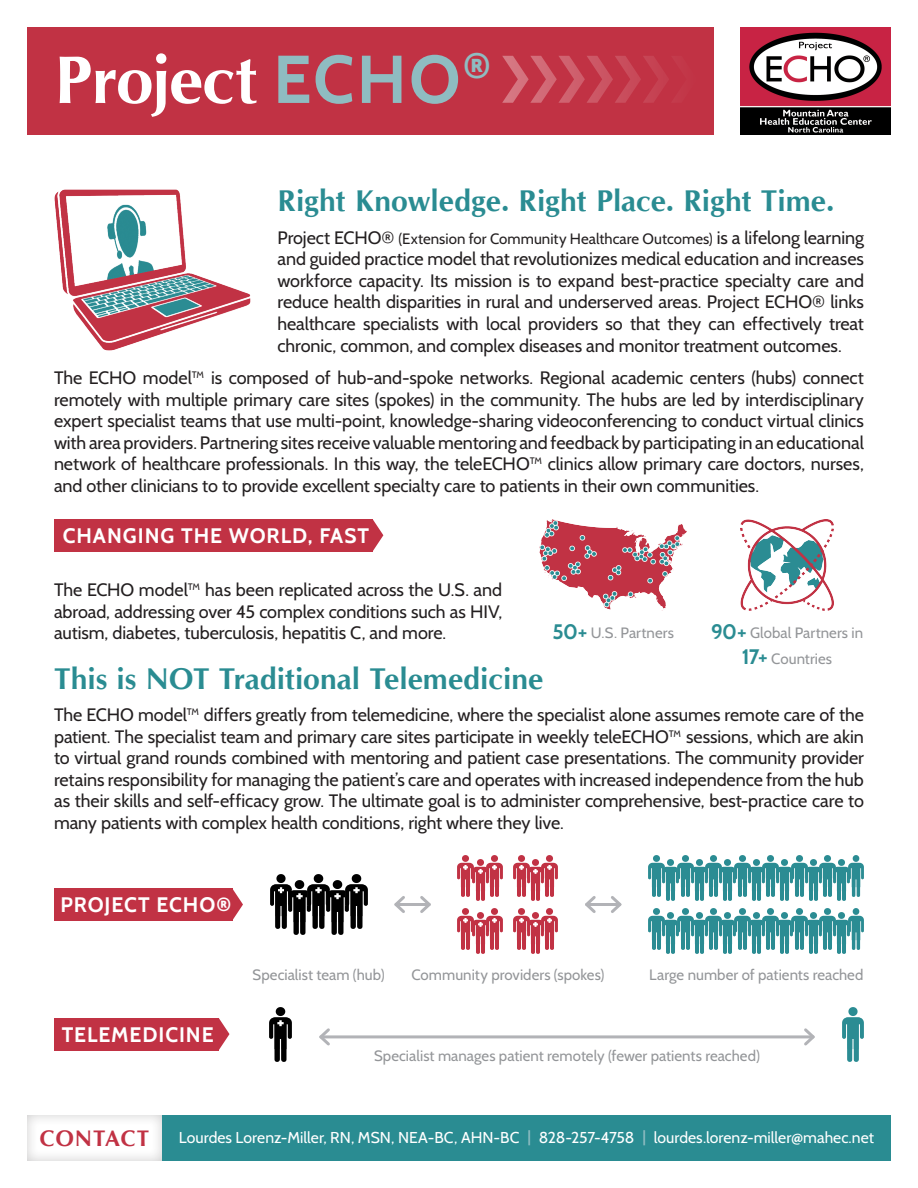
<style>
.page{position:relative;width:918px;height:1188px;background:#fff}
.page>*{position:absolute;margin:0;border:0;box-sizing:border-box;transform-origin:0 0}
.t1{font:700 67.5px "CG Omega";letter-spacing:-.02em;color:#fff}
.t2{font:700 30px "CG Omega";color:#2a8c92}
.t3{font:700 22.5px "CG Omega";letter-spacing:.035em;color:#c13244}
.t4{font:700 21px "Cabin";letter-spacing:.045em;color:#fff}
.t5{font:18px/21.6px "Cabin";letter-spacing:-.005em;color:#231f20;text-align:justify}
.t6{font:15.75px "Cabin";color:#fff}
.t7{font:15px "Cabin";letter-spacing:.005em;color:#939598}
.t8{font:15px "Cabin";letter-spacing:.005em;color:#231f20}
.s1{font-family:"Cabin";color:#8fbcc1}
.s2{font-size:18px}
.s3{font-weight:700;font-size:21px;color:#2a8c92}
.s4{font-weight:700;color:#8fbcc1}
.s5{font-family:"Myriad Pro";font-weight:700}
</style>
<div class="page">
<div style="left:25px;top:1114px;width:138px;height:50px;background:#231f20;opacity:.25"></div>
<div style="left:162px;top:1115px;width:729px;height:46px;background:#2a8c92"></div>
<div style="left:27px;top:27px;width:687px;height:108px;background:#c13244"></div>
<img style="left:54px;top:189px;width:197px;height:162px">
<img style="left:270px;top:875px;width:19px;height:54px">
<img style="left:289px;top:880px;width:19px;height:54px">
<img style="left:308px;top:875px;width:19px;height:54px">
<img style="left:327px;top:880px;width:19px;height:54px">
<img style="left:346px;top:875px;width:21px;height:54px">
<img style="left:649px;top:856px;width:14px;height:40px">
<img style="left:663px;top:860px;width:14px;height:40px">
<img style="left:677px;top:856px;width:14px;height:40px">
<img style="left:691px;top:860px;width:15px;height:40px">
<img style="left:706px;top:856px;width:14px;height:40px">
<img style="left:720px;top:860px;width:14px;height:40px">
<img style="left:734px;top:856px;width:14px;height:40px">
<img style="left:764px;top:856px;width:13px;height:40px">
<img style="left:777px;top:860px;width:14px;height:40px">
<img style="left:791px;top:856px;width:14px;height:40px">
<img style="left:805px;top:860px;width:15px;height:40px">
<img style="left:820px;top:856px;width:14px;height:40px">
<img style="left:834px;top:860px;width:14px;height:40px">
<img style="left:848px;top:856px;width:16px;height:40px">
<img style="left:748px;top:860px;width:16px;height:40px">
<img style="left:649px;top:909px;width:14px;height:40px">
<img style="left:663px;top:913px;width:14px;height:40px">
<img style="left:677px;top:909px;width:14px;height:40px">
<img style="left:691px;top:913px;width:15px;height:40px">
<img style="left:706px;top:909px;width:14px;height:40px">
<img style="left:720px;top:913px;width:14px;height:40px">
<img style="left:734px;top:909px;width:14px;height:40px">
<img style="left:764px;top:909px;width:13px;height:40px">
<img style="left:777px;top:913px;width:14px;height:40px">
<img style="left:791px;top:909px;width:14px;height:40px">
<img style="left:805px;top:913px;width:15px;height:40px">
<img style="left:820px;top:909px;width:14px;height:40px">
<img style="left:834px;top:913px;width:14px;height:40px">
<img style="left:848px;top:909px;width:16px;height:40px">
<img style="left:748px;top:913px;width:16px;height:40px">
<img style="left:458px;top:856px;width:14px;height:40px">
<img style="left:472px;top:860px;width:14px;height:40px">
<img style="left:486px;top:856px;width:16px;height:40px">
<img style="left:513px;top:856px;width:15px;height:40px">
<img style="left:528px;top:860px;width:14px;height:40px">
<img style="left:542px;top:856px;width:16px;height:40px">
<img style="left:458px;top:909px;width:14px;height:40px">
<img style="left:472px;top:913px;width:14px;height:40px">
<img style="left:486px;top:909px;width:16px;height:40px">
<img style="left:513px;top:909px;width:15px;height:40px">
<img style="left:528px;top:913px;width:14px;height:40px">
<img style="left:542px;top:909px;width:16px;height:40px">
<img style="left:270px;top:1007px;width:21px;height:54px">
<img style="left:843px;top:1007px;width:21px;height:54px">
<img style="left:741px;top:519px;width:93px;height:92px">
<img style="left:540px;top:519px;width:146px;height:92px">
<hr style="left:396px;top:903px;width:33px;height:3px;background:#b2b3b7">
<svg style="left:394px;top:896px;width:11px;height:17px"></svg>
<svg style="left:420px;top:896px;width:11px;height:17px"></svg>
<hr style="left:321px;top:1035px;width:492px;height:3px;background:#b2b3b7">
<svg style="left:319px;top:1028px;width:14px;height:18px"></svg>
<svg style="left:801px;top:1028px;width:14px;height:18px"></svg>
<hr style="left:587px;top:903px;width:33px;height:3px;background:#b2b3b7">
<svg style="left:585px;top:896px;width:11px;height:17px"></svg>
<svg style="left:611px;top:896px;width:11px;height:17px"></svg>
<svg style="left:232px;top:888px;width:11px;height:33px"></svg>
<div style="left:54px;top:888px;width:178px;height:33px;background:#c13244"></div>
<svg style="left:373px;top:520px;width:10px;height:31px"></svg>
<div style="left:54px;top:519px;width:319px;height:32px;background:#c13244"></div>
<svg style="left:219px;top:1018px;width:11px;height:32px"></svg>
<div style="left:54px;top:1018px;width:165px;height:32px;background:#c13244"></div>
<svg style="left:502px;top:56px;width:166px;height:47px"></svg>
<img style="left:741px;top:27px;width:150px;height:108px">
<p class="t1" style="left:54px;top:37px;width:438px">Project <span class="s1">ECHO</span><sup>®</sup></p>
<p class="t2" style="left:278px;top:182px;width:558px">Right Knowledge. Right Place. Right Time.</p>
<p class="t8" style="left:278px;top:229px;width:588px"><span class="s2">Project ECHO®</span> (Extension for Community Healthcare Outcomes) <span class="s2">is a lifelong learning</span></p>
<p class="t5" style="left:278px;top:248px;width:588px">and guided practice model that revolutionizes medical education and increases workforce capacity. Its mission is to expand best-practice specialty care and reduce health disparities in rural and underserved areas. Project ECHO® links healthcare specialists with local providers so that they can effectively treat chronic, common, and complex diseases and monitor treatment outcomes.</p>
<p class="t5" style="left:54px;top:367px;width:812px">The ECHO model™ is composed of hub-and-spoke networks. Regional academic centers (hubs) connect remotely with multiple primary care sites (spokes) in the community. The hubs are led by interdisciplinary expert specialist teams that use multi-point, knowledge-sharing videoconferencing to conduct virtual clinics with area providers. Partnering sites receive valuable mentoring and feedback by participating in an educational network of healthcare professionals. In this way, the teleECHO™ clinics allow primary care doctors, nurses, and other clinicians to to provide excellent specialty care to patients in their own communities.</p>
<p class="t4" style="left:63px;top:523px;width:308px">CHANGING THE WORLD, FAST</p>
<p class="t5" style="left:54px;top:579px;width:450px">The ECHO model™ has been replicated across the U.S. and abroad, addressing over 45 complex conditions such as HIV, autism, diabetes, tuberculosis, hepatitis C, and more.</p>
<p class="t7" style="left:552px;top:624px;width:123px"><span class="s3">50+</span> U.S. Partners</p>
<p class="t7" style="left:711px;top:624px;width:154px"><span class="s3">90+</span> Global Partners in</p>
<p class="t7" style="left:742px;top:649px;width:92px"><span class="s3">17+</span> Countries</p>
<p class="t2" style="left:54px;top:659px;width:491px">This is NOT Traditional Telemedicine</p>
<p class="t5" style="left:54px;top:704px;width:812px">The ECHO model™ differs greatly from telemedicine, where the specialist alone assumes remote care of the patient. The specialist team and primary care sites participate in weekly teleECHO™ sessions, which are akin to virtual grand rounds combined with mentoring and patient case presentations. The community provider retains responsibility for managing the patient’s care and operates with increased independence from the hub as their skills and self-efficacy grow. The ultimate goal is to administer comprehensive, best-practice care to many patients with complex health conditions, right where they live.</p>
<p class="t4" style="left:61px;top:892px;width:172px">PROJECT ECHO®</p>
<p class="t4" style="left:62px;top:1022px;width:153px">TELEMEDICINE</p>
<p class="t7" style="left:253px;top:966px;width:134px">Specialist team (hub)</p>
<p class="t7" style="left:411px;top:966px;width:194px">Community providers (spokes)</p>
<p class="t7" style="left:649px;top:966px;width:216px">Large number of patients reached</p>
<p class="t7" style="left:374px;top:1047px;width:387px">Specialist manages patient remotely (fewer patients reached)</p>
<p class="t3" style="left:40px;top:1124px;width:111px">CONTACT</p>
<p class="t6" style="left:179px;top:1128px;width:697px">Lourdes Lorenz-Miller, RN, MSN, NEA-BC, AHN-BC <span class="s4">|</span> 828-257-4758 <span class="s4">|</span> lourdes.lorenz-miller<span class="s5">@</span>mahec.net</p>
</div>
